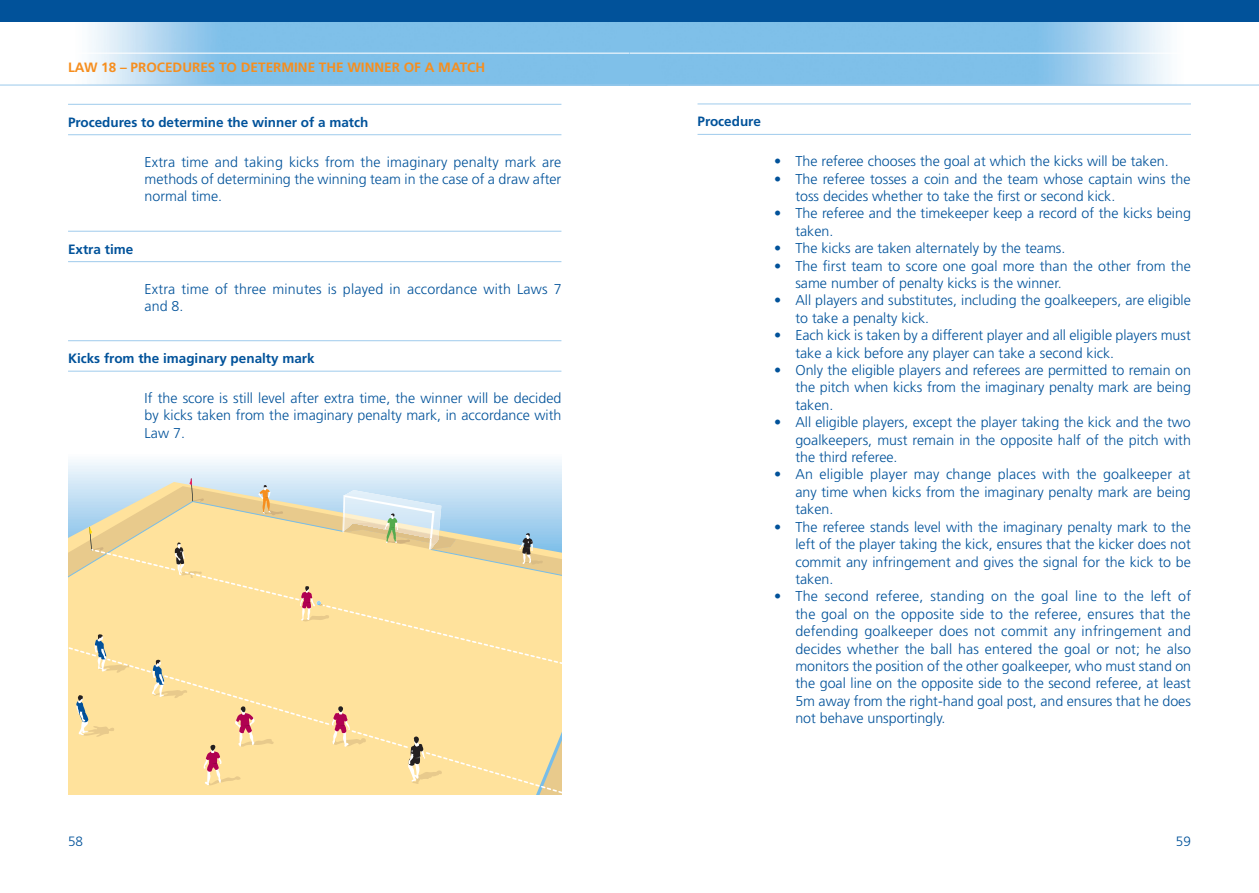
<style>
.page{position:relative;width:1259px;height:893px;background:#fff}
.page>*{position:absolute;margin:0;border:0;box-sizing:border-box;transform-origin:0 0}
.t1{font:300 14.25px/17.4px "Frutiger";color:#01529a;text-align:justify}
.t2{font:700 13.5px "Frutiger";color:#01529a}
.t3{font:700 13.5px "Frutiger";color:#f68e1e}
.t4{font:300 13.5px "Frutiger";color:#01529a}
</style>
<div class="page">
<img style="left:0;top:21px;width:1259px;height:64px">
<div style="left:0;top:0;width:629px;height:21px;background:#01529a"></div>
<hr style="left:0;top:53px;width:629px;height:1px;background:#fff">
<hr style="left:0;top:85px;width:629px;height:1px;background:#9fcbec">
<img style="left:629px;top:21px;width:1px;height:64px">
<div style="left:629px;top:0;width:630px;height:21px;background:#01529a"></div>
<hr style="left:629px;top:53px;width:630px;height:1px;background:#fff">
<hr style="left:629px;top:85px;width:630px;height:1px;background:#9fcbec">
<hr style="left:68px;top:104px;width:493px;height:1px;background:#9fcbec">
<hr style="left:68px;top:134px;width:493px;height:1px;background:#9fcbec">
<hr style="left:68px;top:231px;width:493px;height:1px;background:#9fcbec">
<hr style="left:68px;top:261px;width:493px;height:1px;background:#9fcbec">
<hr style="left:68px;top:340px;width:493px;height:1px;background:#9fcbec">
<hr style="left:68px;top:371px;width:493px;height:1px;background:#9fcbec">
<hr style="left:697px;top:104px;width:494px;height:1px;background:#9fcbec">
<hr style="left:697px;top:134px;width:494px;height:1px;background:#9fcbec">
<hr style="left:68px;top:476px;width:493px;height:2px;background:#deedf8">
<hr style="left:68px;top:475px;width:493px;height:1px;background:#dfeef9">
<hr style="left:68px;top:473px;width:493px;height:2px;background:#e1eff9">
<hr style="left:68px;top:472px;width:493px;height:1px;background:#e3f1fa">
<hr style="left:68px;top:470px;width:493px;height:2px;background:#e6f2fa">
<hr style="left:68px;top:469px;width:493px;height:1px;background:#e8f2fa">
<hr style="left:68px;top:467px;width:493px;height:2px;background:#eaf4fb">
<hr style="left:68px;top:466px;width:493px;height:1px;background:#ebf4fb">
<hr style="left:68px;top:464px;width:493px;height:2px;background:#edf6fc">
<hr style="left:68px;top:463px;width:493px;height:1px;background:#f0f7fc">
<hr style="left:68px;top:461px;width:493px;height:2px;background:#f2f8fc">
<hr style="left:68px;top:460px;width:493px;height:1px;background:#f4f9fd">
<hr style="left:68px;top:458px;width:493px;height:2px;background:#f6fafd">
<hr style="left:68px;top:457px;width:493px;height:1px;background:#f8fbfd">
<hr style="left:68px;top:455px;width:493px;height:2px;background:#fafcfe">
<div style="left:68px;top:644px;width:493px;height:150px;background:#ffe29c"></div>
<div style="left:90px;top:622px;width:471px;height:52px;background:#ffe29c"></div>
<svg style="left:408px;top:736px;width:34px;height:48px"></svg>
<svg style="left:152px;top:659px;width:35px;height:39px"></svg>
<svg style="left:95px;top:634px;width:34px;height:39px"></svg>
<svg style="left:76px;top:695px;width:38px;height:42px"></svg>
<svg style="left:204px;top:706px;width:70px;height:79px"></svg>
<svg style="left:332px;top:706px;width:34px;height:41px"></svg>
<svg style="left:68px;top:478px;width:493px;height:144px"></svg>
<p class="t3" style="left:68px;top:59px;width:80px">LAW 18 – Procedures</p>
<p class="t3" style="left:219px;top:59px;width:31px">to determine</p>
<p class="t3" style="left:319px;top:59px;width:9px">the</p>
<p class="t3" style="left:347px;top:59px;width:23px">winner</p>
<p class="t3" style="left:404px;top:59px;width:45px">of amatch</p>
<p class="t2" style="left:68px;top:114px;width:302px">Procedures to determine the winner of a match</p>
<p class="t1" style="left:145px;top:153px;width:418px">Extra time and taking kicks from the imaginary penalty mark are methods of determining the winning team in the case of a draw after normal time.</p>
<p class="t2" style="left:68px;top:241px;width:67px">Extra time</p>
<p class="t1" style="left:145px;top:280px;width:419px">Extra time of three minutes is played in accordance with Laws 7 and 8.</p>
<p class="t2" style="left:68px;top:350px;width:248px">Kicks from the imaginary penalty mark</p>
<p class="t1" style="left:145px;top:389px;width:418px">If the score is still level after extra time, the winner will be decided by kicks taken from the imaginary penalty mark, in accordance with Law 7.</p>
<p class="t2" style="left:697px;top:114px;width:65px">Procedure</p>
<p class="t1" style="left:774px;top:153px;width:396px">• The referee chooses the goal at which the kicks will be taken.</p>
<p class="t1" style="left:795px;top:170px;width:397px;text-indent:-21px">• The referee tosses a coin and the team whose captain wins the toss decides whether to take the first or second kick.</p>
<p class="t1" style="left:795px;top:205px;width:397px;text-indent:-21px">• The referee and the timekeeper keep a record of the kicks being taken.</p>
<p class="t1" style="left:774px;top:240px;width:293px">• The kicks are taken alternately by the teams.</p>
<p class="t1" style="left:795px;top:257px;width:397px;text-indent:-21px">• The first team to score one goal more than the other from the same number of penalty kicks is the winner.</p>
<p class="t1" style="left:795px;top:292px;width:397px;text-indent:-21px">• All players and substitutes, including the goalkeepers, are eligible to take a penalty kick.</p>
<p class="t1" style="left:795px;top:327px;width:397px;text-indent:-21px">• Each kick is taken by a different player and all eligible players must take a kick before any player can take a second kick.</p>
<p class="t1" style="left:795px;top:361px;width:397px;text-indent:-21px">• Only the eligible players and referees are permitted to remain on the pitch when kicks from the imaginary penalty mark are being taken.</p>
<p class="t1" style="left:795px;top:414px;width:397px;text-indent:-21px">• All eligible players, except the player taking the kick and the two goalkeepers, must remain in the opposite half of the pitch with the third referee.</p>
<p class="t1" style="left:795px;top:466px;width:397px;text-indent:-21px">• An eligible player may change places with the goalkeeper at any time when kicks from the imaginary penalty mark are being taken.</p>
<p class="t1" style="left:795px;top:518px;width:397px;text-indent:-21px">• The referee stands level with the imaginary penalty mark to the left of the player taking the kick, ensures that the kicker does not commit any infringement and gives the signal for the kick to be taken.</p>
<p class="t1" style="left:795px;top:588px;width:397px;text-indent:-21px">• The second referee, standing on the goal line to the left of the goal on the opposite side to the referee, ensures that the defending goalkeeper does not commit any infringement and decides whether the ball has entered the goal or not; he also monitors the position of the other goalkeeper, who must stand on the goal line on the opposite side to the second referee, at least 5m away from the right-hand goal post, and ensures that he does not behave unsportingly.</p>
<p class="t4" style="left:68px;top:833px;width:17px">58</p>
<p class="t4" style="left:1175px;top:833px;width:17px">59</p>
</div>
